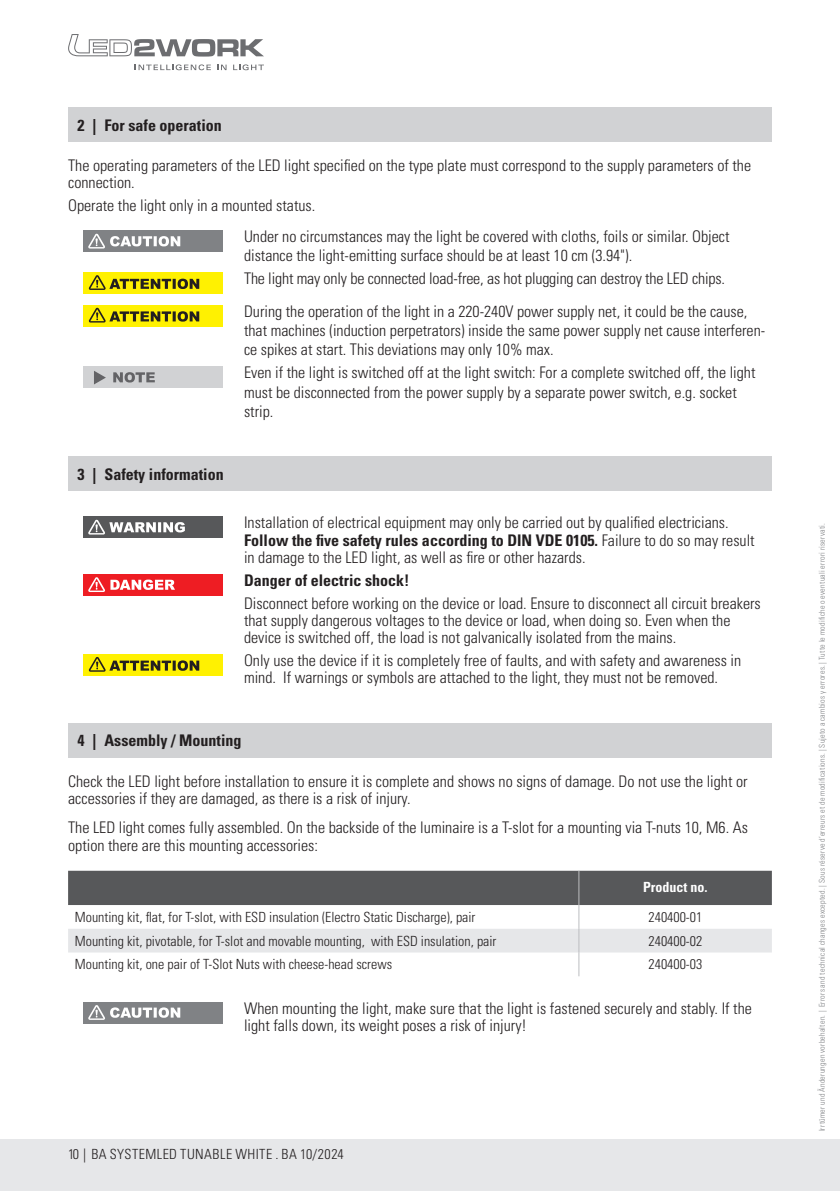
<style>
.page{position:relative;width:840px;height:1191px;background:#fff}
.page>*{position:absolute;margin:0;border:0;box-sizing:border-box;transform-origin:0 0}
.t1{font:300 condensed 16px/17.2px "Univers LT Std";color:#231f20}
.t2{font:700 condensed 16px "Univers LT Std";color:#231f20}
.t3{font:300 condensed 14px "Univers LT Std";color:#231f20}
.t4{font:300 condensed 14px "Univers LT Std";letter-spacing:.035em;color:#231f20}
.t5{font:700 condensed 14px "Univers LT Std";color:#fff}
.t6{font:300 condensed 8px "Univers LT Std";letter-spacing:.025em;color:#808285}
.s1{font-weight:700}
</style>
<div class="page">
<div style="left:0;top:1140px;width:839px;height:51px;background:#e6e7e9"></div>
<svg style="left:68px;top:34px;width:196px;height:23px"></svg>
<svg style="left:134px;top:64px;width:77px;height:6px"></svg>
<svg style="left:217px;top:65px;width:9px;height:5px"></svg>
<svg style="left:233px;top:64px;width:31px;height:6px"></svg>
<div style="left:68px;top:108px;width:703px;height:34px;background:#d1d2d4"></div>
<div style="left:84px;top:231px;width:139px;height:21px;background:#808285"></div>
<svg style="left:88px;top:234px;width:92px;height:14px"></svg>
<div style="left:84px;top:273px;width:139px;height:21px;background:#fff101"></div>
<svg style="left:89px;top:275px;width:110px;height:15px"></svg>
<div style="left:84px;top:305px;width:139px;height:22px;background:#fff101"></div>
<svg style="left:89px;top:308px;width:110px;height:14px"></svg>
<div style="left:84px;top:367px;width:139px;height:21px;background:#d1d2d4"></div>
<svg style="left:94px;top:371px;width:12px;height:13px"></svg>
<svg style="left:113px;top:372px;width:42px;height:10px"></svg>
<div style="left:68px;top:457px;width:703px;height:34px;background:#d1d2d4"></div>
<div style="left:84px;top:516px;width:139px;height:22px;background:#57585a"></div>
<svg style="left:88px;top:520px;width:97px;height:14px"></svg>
<div style="left:84px;top:574px;width:139px;height:21px;background:#ee1d23"></div>
<svg style="left:88px;top:577px;width:87px;height:15px"></svg>
<div style="left:84px;top:654px;width:139px;height:22px;background:#fff101"></div>
<svg style="left:89px;top:657px;width:110px;height:14px"></svg>
<div style="left:68px;top:723px;width:703px;height:34px;background:#d1d2d4"></div>
<svg style="left:68px;top:870px;width:703px;height:106px"></svg>
<div style="left:84px;top:1002px;width:139px;height:21px;background:#808285"></div>
<svg style="left:88px;top:1005px;width:92px;height:15px"></svg>
<p class="t2" style="left:77px;top:115px;width:146px">2 | For safe operation</p>
<p class="t1" style="left:68px;top:157px;width:684px">The operating parameters of the LED light specified on the type plate must correspond to the supply parameters of the connection.</p>
<p class="t1" style="left:244px;top:190px;width:486px;line-height:31px;text-indent:-176px">Operate the light only in a mounted status.<br>Under no circumstances may the light be covered with cloths, foils or similar. Object</p>
<p class="t1" style="left:244px;top:244px;width:482px;line-height:23px">distance the light-emitting surface should be at least 10 cm (3.94").<br>The light may only be connected load-free, as hot plugging can destroy the LED chips.</p>
<p class="t1" style="left:244px;top:302px;width:522px;line-height:19.2px">During the operation of the light in a 220-240V power supply net, it could be the cause, that machines (induction perpetrators) inside the same power supply net cause interferen&shy;ce spikes at start. This deviations may only 10% max.</p>
<p class="t1" style="left:244px;top:363px;width:512px;line-height:19.2px">Even if the light is switched off at the light switch: For a complete switched off, the light must be disconnected from the power supply by a separate power switch, e.g. socket strip.</p>
<p class="t2" style="left:77px;top:464px;width:148px">3 | Safety information</p>
<p class="t1" style="left:244px;top:514px;width:512px">Installation of electrical equipment may only be carried out by qualified electricians.<br><span class="s1">Follow the five safety rules according to DIN VDE 0105.</span> Failure to do so may result in damage to the LED light, as well as fire or other hazards.</p>
<p class="t2" style="left:244px;top:570px;width:167px">Danger of electric shock!</p>
<p class="t1" style="left:244px;top:594px;width:518px">Disconnect before working on the device or load. Ensure to disconnect all circuit breakers that supply dangerous voltages to the device or load, when doing so. Even when the device is switched off, the load is not galvanically isolated from the mains.</p>
<p class="t1" style="left:244px;top:652px;width:498px">Only use the device if it is completely free of faults, and with safety and awareness in mind. If warnings or symbols are attached to the light, they must not be removed.</p>
<p class="t2" style="left:77px;top:731px;width:165px">4 | Assembly / Mounting</p>
<p class="t1" style="left:68px;top:772px;width:680px">Check the LED light before installation to ensure it is complete and shows no signs of damage. Do not use the light or accessories if they are damaged, as there is a risk of injury.</p>
<p class="t1" style="left:68px;top:819px;width:681px">The LED light comes fully assembled. On the backside of the luminaire is a T-slot for a mounting via T-nuts 10, M6. As option there are this mounting accessories:</p>
<p class="t5" style="left:642px;top:878px;width:66px">Product no.</p>
<p class="t3" style="left:75px;top:908px;width:402px">Mounting kit, flat, for T-slot, with ESD insulation (Electro Static Discharge), pair</p>
<p class="t3" style="left:648px;top:908px;width:55px">240400-01</p>
<p class="t3" style="left:75px;top:932px;width:423px">Mounting kit, pivotable, for T-slot and movable mounting, with ESD insulation, pair</p>
<p class="t3" style="left:648px;top:932px;width:55px">240400-02</p>
<p class="t3" style="left:75px;top:956px;width:318px">Mounting kit, one pair of T-Slot Nuts with cheese-head screws</p>
<p class="t3" style="left:648px;top:956px;width:55px">240400-03</p>
<p class="t1" style="left:244px;top:999px;width:509px">When mounting the light, make sure that the light is fastened securely and stably. If the light falls down, its weight poses a risk of injury!</p>
<p class="t4" style="left:68px;top:1145px;width:277px">10 | BA SYSTEMLED TUNABLE WHITE . BA 10/2024</p>
<p class="t6" style="left:816px;top:1131px;width:610px;rotate:-90deg">Irrtümer und Änderungen vorbehalten. | Errors and technical changes excepted. | Sous réserve d’erreurs et de modifications. | Sujeto a cambios y errores. | Tutte le modifiche o eventuali errori riservati.</p>
</div>
